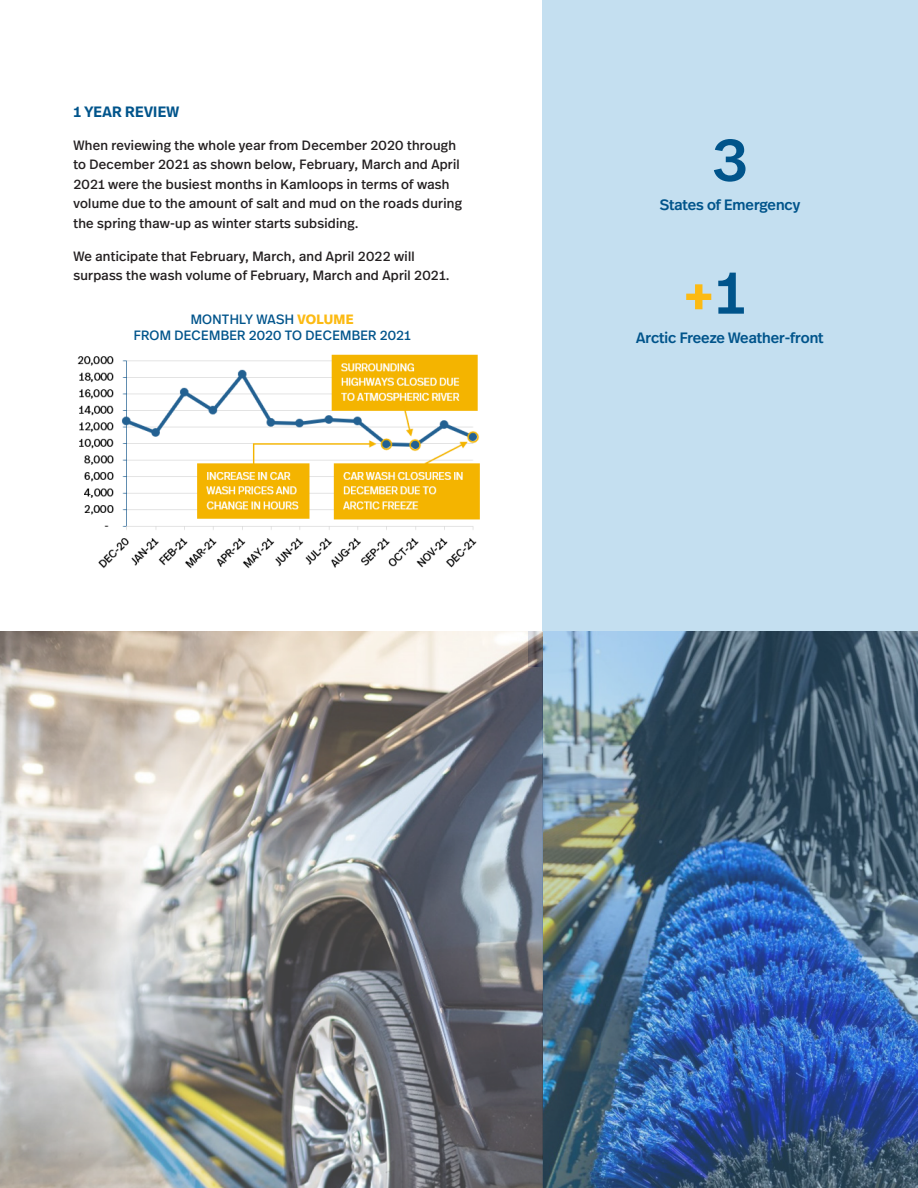
<style>
.page{position:relative;width:918px;height:1188px;background:#fff}
.page>*{position:absolute;margin:0;border:0;box-sizing:border-box;transform-origin:0 0}
.t1{font:500 60px "Real Head Pro";color:#fcba13}
.t2{font:500 60px "Real Head Pro";color:#00548b}
.t3{font:500 15px "Real Head Pro";color:#00548b}
.t4{font:600 15px "Real Head Pro";letter-spacing:.02em;color:#00548b}
.t5{font:13.5px/19.5px "Real Head Pro";letter-spacing:.02em;color:#231f20}
.t6{font:13.5px/16.5px "Real Head Pro";letter-spacing:.02em;color:#00548b;text-align:center}
.s1{font-weight:700;color:#fcba13}
.s2{color:#00548b}
</style>
<div class="page">
<img style="left:77px;top:354px;width:403px;height:215px">
<img style="left:542px;top:0;width:376px;height:1188px">
<img style="left:0;top:631px;width:542px;height:557px">
<p class="t4" style="left:73px;top:101px;width:107px">1 YEAR REVIEW</p>
<p class="t5" style="left:73px;top:135px;width:390px">When reviewing the whole year from December 2020 through to December 2021 as shown below, February, March and April 2021 were the busiest months in Kamloops in terms of wash volume due to the amount of salt and mud on the roads during the spring thaw-up as winter starts subsiding.</p>
<p class="t5" style="left:73px;top:246px;width:378px">We anticipate that February, March, and April 2022 will surpass the wash volume of February, March and April 2021.</p>
<p class="t6" style="left:134px;top:310px;width:278px">MONTHLY WASH <span class="s1">VOLUME<br></span>FROM DECEMBER 2020 TO DECEMBER 2021</p>
<p class="t2" style="left:712px;top:117px;width:37px">3</p>
<p class="t3" style="left:660px;top:194px;width:142px">States of Emergency</p>
<p class="t1" style="left:681px;top:251px;width:65px">+<span class="s2">1</span></p>
<p class="t3" style="left:636px;top:327px;width:189px">Arctic Freeze Weather-front</p>
</div>
